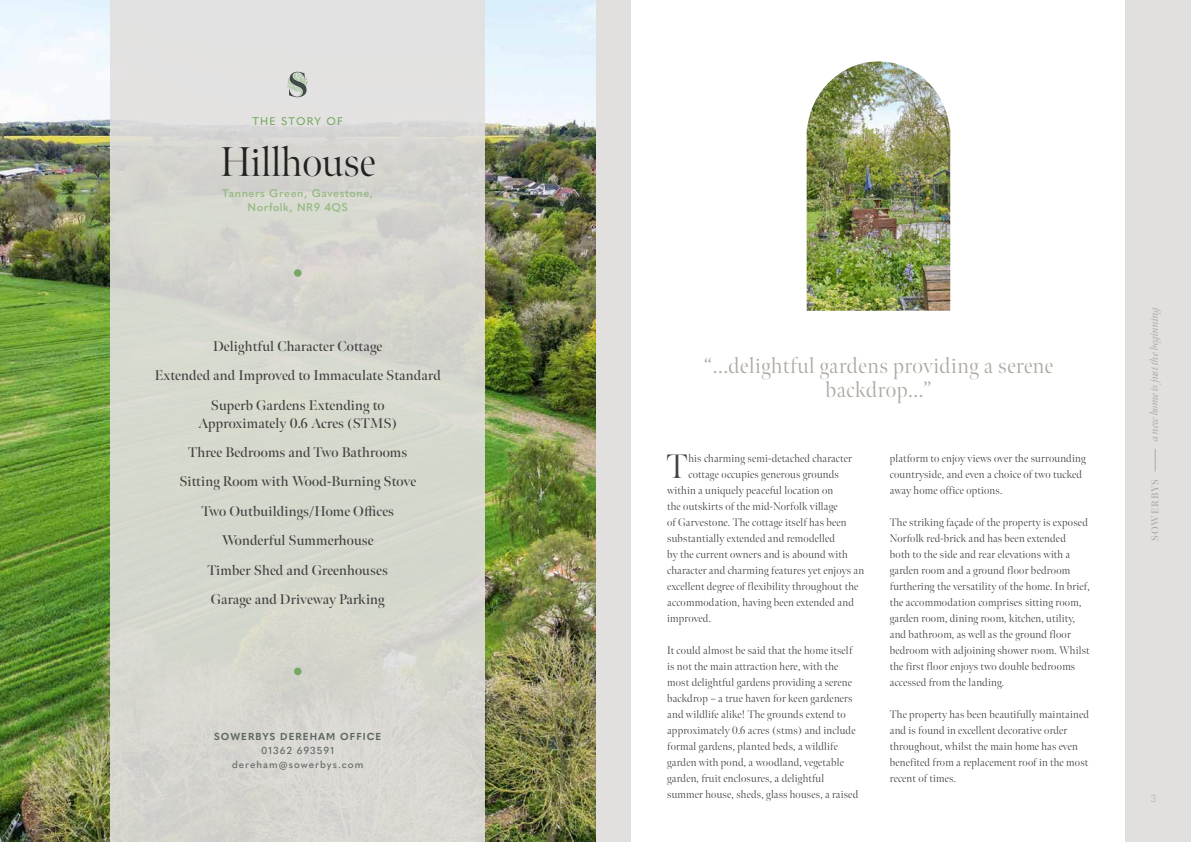
<style>
.page{position:relative;width:1191px;height:842px;background:#fff}
.page>*{position:absolute;margin:0;border:0;box-sizing:border-box;transform-origin:0 0}
.t1{font:300 41.5px "Meno Banner";color:#222223}
.t2{font:300 34px "Meno Banner";color:#434141}
.t3{font:300 22px/24px "Meno Banner";letter-spacing:.025em;color:#ada8a0;text-align:center}
.t4{font:600 14px/29.3px "Meno Banner";letter-spacing:.01em;color:#434141;text-align:center}
.t5{font:300 11px/16px "Meno Banner";letter-spacing:.02em;color:#434141}
.t6{font:600 11px/14px "Quasimoda";letter-spacing:.05em;color:#96ba81;text-align:center}
.t7{font:italic 11px "Meno Banner";letter-spacing:-.01em;color:#ada8a0}
.t8{font:500 11px "Quasimoda";letter-spacing:.1em;color:#76aa62}
.t9{font:500 10px/14px "Quasimoda";letter-spacing:.1em;color:#5e6662;text-align:center}
.t10{font:700 10px "Quasimoda";letter-spacing:.1em;color:#5e6662}
.t11{font:600 10px "Meno Banner";letter-spacing:.08em;color:#ada8a0}
.t12{font:300 10px "Quasimoda";color:#ada8a0}
</style>
<div class="page">
<div style="left:595px;top:0;width:596px;height:842px;background:#e2e0df"></div>
<svg style="left:1155px;top:449px;width:1px;height:22px"></svg>
<img style="left:0;top:0;width:595px;height:842px">
<div style="left:111px;top:0;width:374px;height:842px;background:linear-gradient(to bottom,#dcdcd8,#d4d4ca)"></div>
<div style="left:294px;top:269px;width:7px;height:8px;background:#76aa62;border-radius:50%"></div>
<div style="left:294px;top:668px;width:7px;height:7px;background:#76aa62;border-radius:50%"></div>
<svg style="left:287px;top:72px;width:21px;height:25px"></svg>
<div style="left:631px;top:0;width:494px;height:842px;background:#fff"></div>
<img style="left:806px;top:61px;width:144px;height:250px">
<p class="t8" style="left:252px;top:113px;width:92px">THE STORY OF</p>
<h1 class="t1" style="left:220px;top:137px;width:157px">Hillhouse</h1>
<p class="t6" style="left:222px;top:186px;width:152px">Tanners Green, Gavestone,<br>Norfolk, NR9 4QS</p>
<p class="t4" style="left:155px;top:332px;width:288px">Delightful Character Cottage<br>Extended and Improved to Immaculate Standard<br>Superb Gardens Extending to</p>
<p class="t4" style="left:179px;top:408px;width:238px">Approximately 0.6 Acres (STMS)<br>Three Bedrooms and Two Bathrooms<br>Sitting Room with Wood-Burning Stove<br>Two Outbuildings/Home Offices<br>Wonderful Summerhouse<br>Timber Shed and Greenhouses<br>Garage and Driveway Parking</p>
<p class="t10" style="left:214px;top:728px;width:169px">SOWERBYS DEREHAM OFFICE</p>
<p class="t9" style="left:232px;top:742px;width:133px">01362 693591 dereham@sowerbys.com</p>
<h3 class="t3" style="left:704px;top:354px;width:351px">“...delightful gardens providing a serene backdrop...”</h3>
<h2 class="t2" style="left:666px;top:446px;width:23px">T</h2>
<p class="t5" style="left:688px;top:450px;width:165px">his charming semi-detached character</p>
<p class="t5" style="left:688px;top:466px;width:152px">cottage occupies generous grounds</p>
<p class="t5" style="left:667px;top:482px;width:168px">within a uniquely peaceful location on</p>
<p class="t5" style="left:667px;top:498px;width:172px">the outskirts of the mid-Norfolk village</p>
<p class="t5" style="left:667px;top:514px;width:181px">of Garvestone. The cottage itself has been</p>
<p class="t5" style="left:667px;top:530px;width:169px">substantially extended and remodelled</p>
<p class="t5" style="left:667px;top:546px;width:182px">by the current owners and is abound with</p>
<p class="t5" style="left:667px;top:562px;width:198px">character and charming features yet enjoys an</p>
<p class="t5" style="left:667px;top:578px;width:193px">excellent degree of flexibility throughout the</p>
<p class="t5" style="left:667px;top:594px;width:188px">accommodation, having been extended and</p>
<p class="t5" style="left:667px;top:610px;width:45px">improved.</p>
<p class="t5" style="left:667px;top:642px;width:192px">It could almost be said that the home itself is not the main attraction here, with the most delightful gardens providing a serene backdrop – a true haven for keen gardeners and wildlife alike! The grounds extend to approximately 0.6 acres (stms) and include formal gardens, planted beds, a wildlife garden with pond, a woodland, vegetable garden, fruit enclosures, a delightful summer house, sheds, glass houses, a raised</p>
<p class="t5" style="left:889px;top:450px;width:197px">platform to enjoy views over the surrounding countryside, and even a choice of two tucked away home office options.</p>
<p class="t5" style="left:889px;top:514px;width:201px">The striking façade of the property is exposed Norfolk red-brick and has been extended<br>both to the side and rear elevations with a garden room and a ground floor bedroom furthering the versatility of the home. In brief, the accommodation comprises sitting room, garden room, dining room, kitchen, utility, and bathroom, as well as the ground floor bedroom with adjoining shower room. Whilst the first floor enjoys two double bedrooms accessed from the landing.</p>
<p class="t5" style="left:889px;top:706px;width:201px">The property has been beautifully maintained and is found in excellent decorative order throughout, whilst the main home has even benefited from a replacement roof in the most recent of times.</p>
<p class="t7" style="left:1147px;top:441px;width:138px;rotate:-90deg">a new home is just the beginning</p>
<p class="t11" style="left:1149px;top:541px;width:63px;rotate:-90deg">SOWERBYS</p>
<p class="t12" style="left:1150px;top:791px;width:7px">3</p>
</div>
